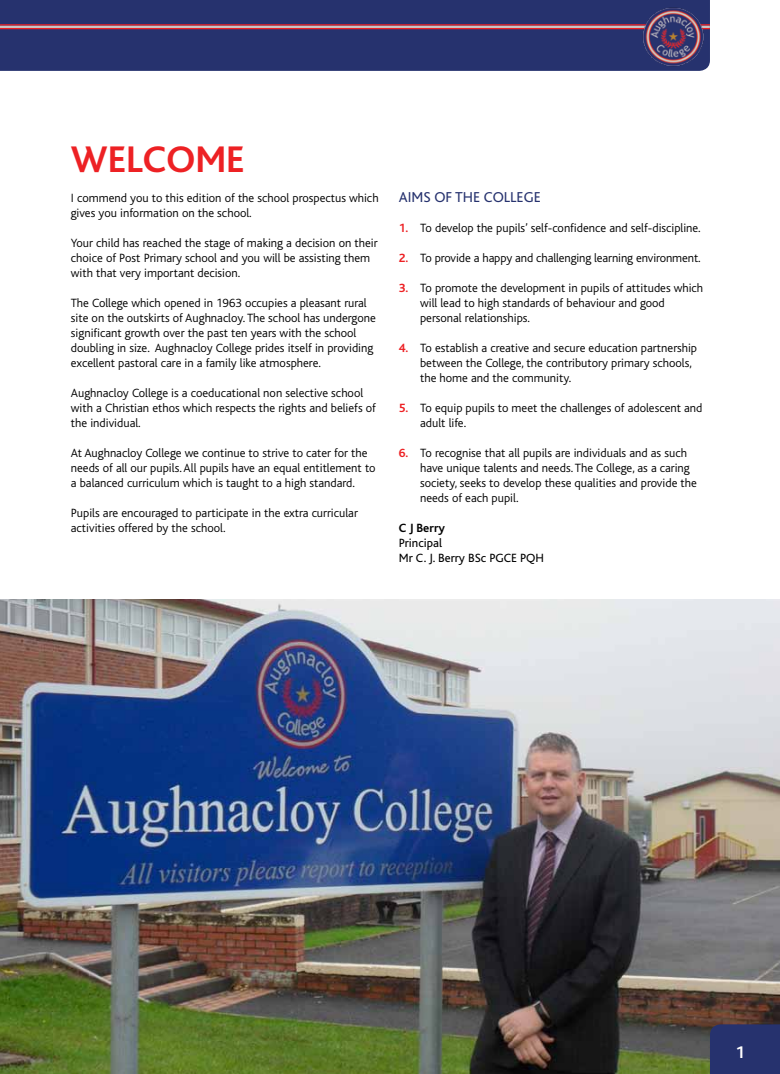
<style>
.page{position:relative;width:780px;height:1074px;background:#fff}
.page>*{position:absolute;margin:0;border:0;box-sizing:border-box;transform-origin:0 0}
.t1{font:700 38.75px "Bliss";color:#ed2124}
.t2{font:700 17.5px "Bliss";color:#fff}
.t3{font:15px "Bliss";color:#26326e}
.t4{font:300 12.5px/15px "Bliss";color:#000}
.t5{font:12.5px/15px "Bliss";color:#000}
.t6{font:700 12.5px "Bliss";color:#000}
.s1{font-weight:700;color:#ed2124}
</style>
<div class="page">
<img style="left:0;top:599px;width:780px;height:475px">
<div style="left:0;top:0;width:710px;height:71px;background:#26326e"></div>
<hr style="left:0;top:25px;width:709px;height:3px;background:#c7c6c5">
<hr style="left:0;top:28px;width:709px;height:1px;background:#ed2124">
<hr style="left:0;top:24px;width:710px;height:1px;background:#ed2124">
<img style="left:642px;top:6px;width:63px;height:61px">
<div style="left:710px;top:1024px;width:70px;height:50px;background:#26326e"></div>
<h1 class="t1" style="left:71px;top:139px;width:175px">WELCOME</h1>
<p class="t4" style="left:71px;top:190px;width:309px">I commend you to this edition of the school prospectus which gives you information on the school.</p>
<p class="t4" style="left:71px;top:235px;width:308px">Your child has reached the stage of making a decision on their choice of Post Primary school and you will be assisting them with that very important decision.</p>
<p class="t4" style="left:71px;top:295px;width:306px">The College which opened in 1963 occupies a pleasant rural site on the outskirts of Aughnacloy. The school has undergone significant growth over the past ten years with the school doubling in size. Aughnacloy College prides itself in providing excellent pastoral care in a family like atmosphere.</p>
<p class="t4" style="left:71px;top:385px;width:306px">Aughnacloy College is a coeducational non selective school with a Christian ethos which respects the rights and beliefs of the individual.</p>
<p class="t4" style="left:71px;top:445px;width:306px">At Aughnacloy College we continue to strive to cater for the needs of all our pupils. All pupils have an equal entitlement to a balanced curriculum which is taught to a high standard.</p>
<p class="t4" style="left:71px;top:505px;width:288px">Pupils are encouraged to participate in the extra curricular activities offered by the school.</p>
<p class="t3" style="left:399px;top:189px;width:143px">Aims of the College</p>
<p class="t4" style="left:399px;top:220px;width:303px"><span class="s1">1.</span> To develop the pupils’ self-confidence and self-discipline.</p>
<p class="t4" style="left:399px;top:250px;width:303px"><span class="s1">2.</span> To provide a happy and challenging learning environment.</p>
<p class="t4" style="left:420px;top:280px;width:284px;text-indent:-21px"><span class="s1">3.</span> To promote the development in pupils of attitudes which will lead to high standards of behaviour and good personal relationships.</p>
<p class="t4" style="left:420px;top:340px;width:278px;text-indent:-21px"><span class="s1">4.</span> To establish a creative and secure education partnership between the College, the contributory primary schools, the home and the community.</p>
<p class="t4" style="left:420px;top:400px;width:284px;text-indent:-21px"><span class="s1">5.</span> To equip pupils to meet the challenges of adolescent and adult life.</p>
<p class="t4" style="left:420px;top:445px;width:278px;text-indent:-21px"><span class="s1">6.</span> To recognise that all pupils are individuals and as such have unique talents and needs. The College, as a caring society, seeks to develop these qualities and provide the needs of each pupil.</p>
<p class="t6" style="left:399px;top:521px;width:48px">C J BERRY</p>
<p class="t5" style="left:399px;top:535px;width:145px">Principal<br>M r C. J. Berry BSc PGCE PQH</p>
<h2 class="t2" style="left:735px;top:1043px;width:11px">1</h2>
</div>
